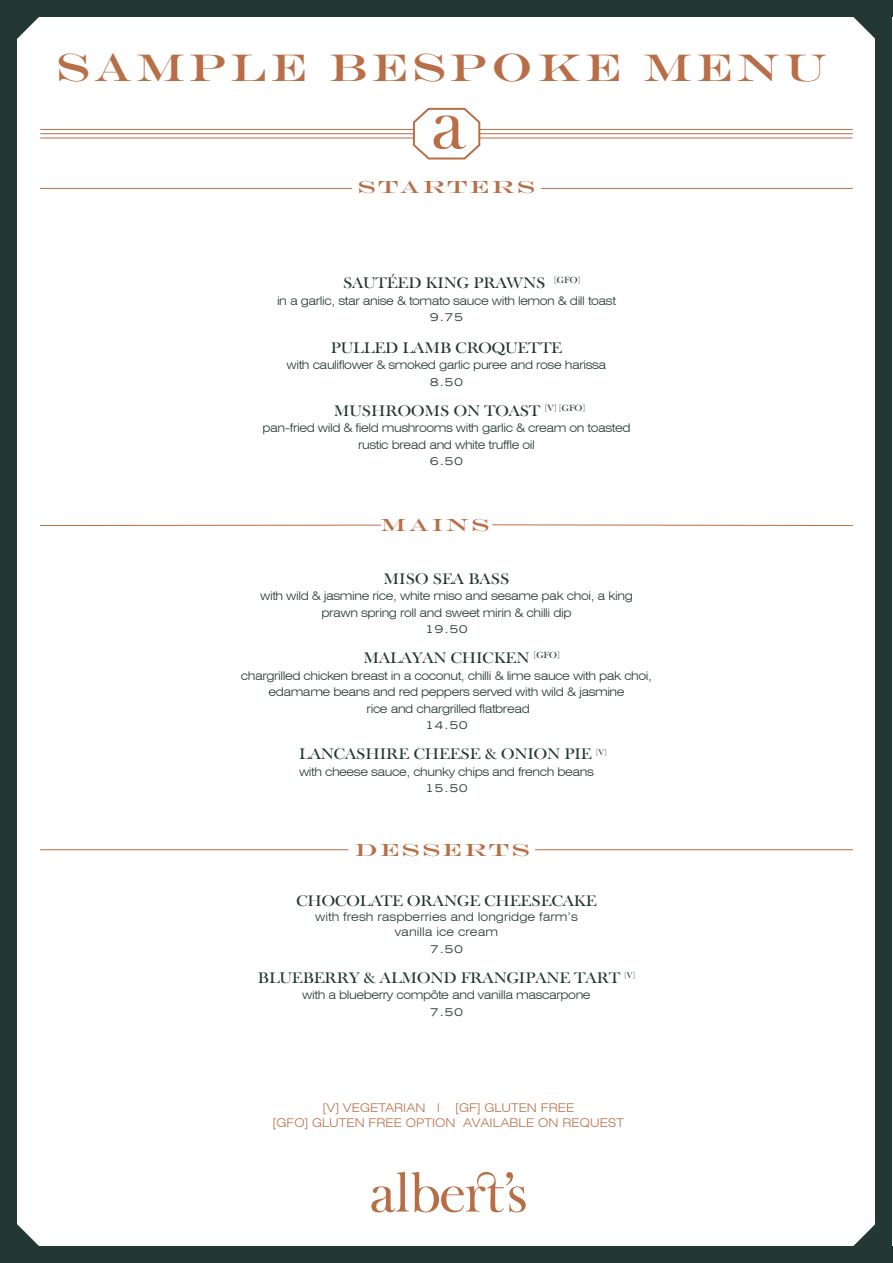
<style>
.page{position:relative;width:893px;height:1263px;background:#fff}
.page>*{position:absolute;margin:0;border:0;box-sizing:border-box;transform-origin:0 0}
.t1{font:39.15px "Engravers";letter-spacing:.1em;color:#b86e46;scale:1.11 1}
.t2{font:17.55px "Engravers MT Std";letter-spacing:.1em;color:#b86e46;scale:1.32 1}
.t3{font:15px "Big Moore";color:#233832;scale:1.1 1}
.t4{font:300 expanded 12px/16.5px "Swiss 721 BT";letter-spacing:-.035em;color:#233832;text-align:center}
.t5{font:300 expanded 12px/14.4px "Swiss 721 BT";color:#b76e46}
.t6{font:300 expanded 12px/15px "Swiss 721 BT";color:#233832;text-align:center}
.t7{font:expanded 10.5px "Trade Gothic LH";letter-spacing:.1em;color:#233832;scale:1.1 1}
</style>
<div class="page">
<hr style="left:40px;top:138px;width:374px;height:1px;background:#b86e46">
<hr style="left:40px;top:133px;width:374px;height:1px;background:#b86e46">
<hr style="left:40px;top:129px;width:374px;height:1px;background:#b86e46">
<hr style="left:479px;top:138px;width:374px;height:1px;background:#b86e46">
<hr style="left:479px;top:133px;width:374px;height:1px;background:#b86e46">
<hr style="left:479px;top:129px;width:374px;height:1px;background:#b86e46">
<svg style="left:412px;top:107px;width:69px;height:53px"></svg>
<svg style="left:371px;top:1172px;width:155px;height:40px"></svg>
<svg style="left:492px;top:524px;width:361px;height:2px"></svg>
<hr style="left:40px;top:525px;width:341px;height:1px;background:#b86e46">
<hr style="left:40px;top:849px;width:308px;height:1px;background:#b86e46">
<hr style="left:535px;top:849px;width:318px;height:1px;background:#b86e46">
<hr style="left:541px;top:188px;width:312px;height:1px;background:#b86e46">
<hr style="left:40px;top:188px;width:312px;height:1px;background:#b86e46">
<div style="left:0;top:1px;width:17px;height:1262px;background:#233832"></div>
<div style="left:875px;top:1px;width:17px;height:1262px;background:#233832"></div>
<div style="left:0;top:1246px;width:892px;height:17px;background:#233832"></div>
<svg style="left:853px;top:1224px;width:22px;height:22px"></svg>
<svg style="left:17px;top:1224px;width:22px;height:22px"></svg>
<svg style="left:853px;top:17px;width:22px;height:22px"></svg>
<svg style="left:17px;top:17px;width:22px;height:22px"></svg>
<div style="left:0;top:0;width:892px;height:17px;background:#233832"></div>
<h1 class="t1" style="left:56px;top:44px;width:696px">SAMPLE BESPOKE MENU</h1>
<h2 class="t2" style="left:358px;top:176px;width:136px">STARTERS</h2>
<p class="t3" style="left:343px;top:274px;width:217px">SAUTÉED KING PRAWNS <sup>[GFO]</sup></p>
<p class="t4" style="left:277px;top:292px;width:340px">in a garlic, star anise &amp; tomato sauce with lemon &amp; dill toast</p>
<p class="t7" style="left:430px;top:310px;width:31px">9.75</p>
<p class="t3" style="left:331px;top:338px;width:212px">PULLED LAMB CROQUETTE</p>
<p class="t4" style="left:287px;top:356px;width:321px">with cauliflower &amp; smoked garlic puree and rose harissa</p>
<p class="t7" style="left:430px;top:375px;width:31px">8.50</p>
<p class="t3" style="left:334px;top:401px;width:230px">MUSHROOMS ON TOAST <sup>[V]</sup> <sup>[GFO]</sup></p>
<p class="t4" style="left:262px;top:419px;width:370px">pan-fried wild &amp; field mushrooms with garlic &amp; cream on toasted rustic bread and white truffle oil</p>
<p class="t7" style="left:430px;top:454px;width:31px">6.50</p>
<h2 class="t2" style="left:380px;top:515px;width:84px">MAINS</h2>
<p class="t3" style="left:384px;top:569px;width:116px">MISO SEA BASS</p>
<p class="t4" style="left:260px;top:588px;width:374px">with wild &amp; jasmine rice, white miso and sesame pak choi, a king prawn spring roll and sweet mirin &amp; chilli dip</p>
<p class="t7" style="left:425px;top:622px;width:40px">19.50</p>
<p class="t3" style="left:363px;top:649px;width:180px">MALAYAN CHICKEN <sup>[GFO]</sup></p>
<p class="t4" style="left:241px;top:667px;width:413px">chargrilled chicken breast in a coconut, chilli &amp; lime sauce with pak choi, edamame beans and red peppers served with wild &amp; jasmine<br>rice and chargrilled flatbread</p>
<p class="t7" style="left:425px;top:718px;width:40px">14.50</p>
<p class="t3" style="left:299px;top:745px;width:281px">LANCASHIRE CHEESE &amp; ONION PIE <sup>[V]</sup></p>
<p class="t4" style="left:299px;top:763px;width:296px">with cheese sauce, chunky chips and french beans</p>
<p class="t7" style="left:425px;top:781px;width:40px">15.50</p>
<h2 class="t2" style="left:355px;top:839px;width:134px">DESSERTS</h2>
<p class="t3" style="left:296px;top:892px;width:274px">CHOCOLATE ORANGE CHEESECAKE</p>
<p class="t6" style="left:315px;top:909px;width:264px">with fresh raspberries and longridge farm’s vanilla ice cream</p>
<p class="t7" style="left:430px;top:942px;width:31px">7.50</p>
<p class="t3" style="left:258px;top:968px;width:344px">BLUEBERRY &amp; ALMOND FRANGIPANE TART <sup>[V]</sup></p>
<p class="t4" style="left:302px;top:986px;width:290px">with a blueberry compôte and vanilla mascarpone</p>
<p class="t7" style="left:430px;top:1005px;width:31px">7.50</p>
<p class="t5" style="left:273px;top:1101px;width:353px;text-indent:183px">[GF] GLUTEN FREE<br>[GFO] GLUTEN FREE OPTION AVAILABLE ON REQUEST</p>
<p class="t5" style="left:323px;top:1101px;width:119px">[V] VEGETARIAN l</p>
</div>
